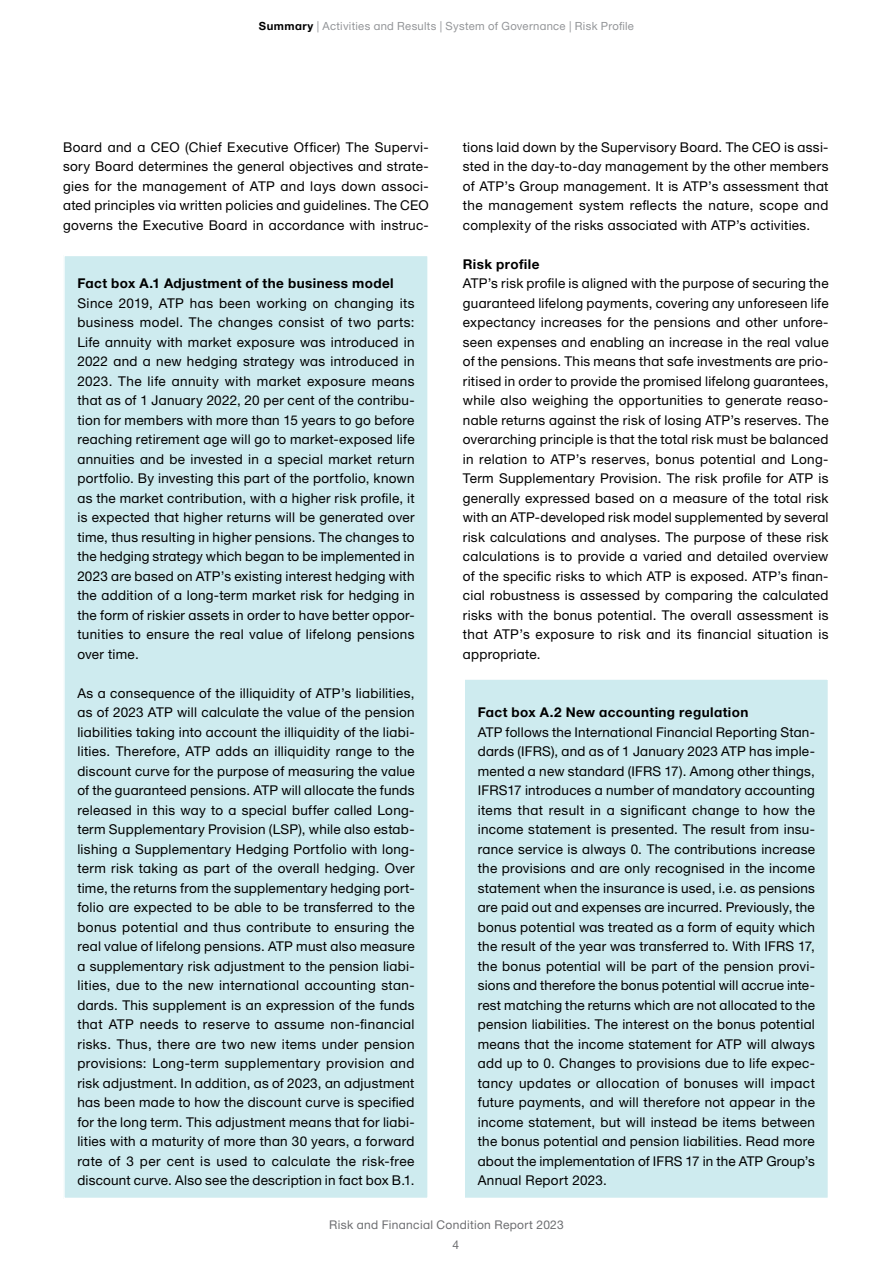
<style>
.page{position:relative;width:893px;height:1263px;background:#fff}
.page>*{position:absolute;margin:0;border:0;box-sizing:border-box;transform-origin:0 0}
.Brødtekst{font:13.5px/19.5px "Helvetica Neue ATP Body";letter-spacing:.02em;color:#000;text-align:justify}
.Brødtekst-2{font:700 13.5px "Helvetica Neue ATP Body";letter-spacing:.03em;color:#000}
.t1{font:12px "Helvetica Neue ATP Body";letter-spacing:.025em;color:#6d6e71}
.t2{font:11.25px "Helvetica Neue ATP Body";letter-spacing:.025em;color:#939598}
.s1{font-weight:700;color:#000}
</style>
<div class="page">
<div style="left:64px;top:255px;width:364px;height:943px;background:#ceebef"></div>
<div style="left:63px;top:255px;width:366px;height:944px;border:2px solid #fff"></div>
<div style="left:464px;top:679px;width:364px;height:519px;background:#ceebef"></div>
<div style="left:463px;top:678px;width:366px;height:521px;border:2px solid #fff"></div>
<p class="t2" style="left:259px;top:20px;width:376px"><span class="s1">Summary</span> | Activities and Results | System of Governance | Risk Profile</p>
<p class="Brødtekst" style="left:63px;top:137px;width:367px">Board and a CEO (Chief Executive Officer) The Supervi&shy;sory Board determines the general objectives and strate&shy;gies for the management of ATP and lays down associ&shy;ated principles via written policies and guidelines. The CEO governs the Executive Board in accordance with instruc-</p>
<p class="Brødtekst" style="left:463px;top:137px;width:367px">tions laid down by the Supervisory Board. The CEO is assi&shy;sted in the day-to-day management by the other members of ATP’s Group management. It is ATP’s assessment that the management system reflects the nature, scope and complexity of the risks associated with ATP’s activities.</p>
<p class="Brødtekst-2" style="left:463px;top:255px;width:78px">Risk profile</p>
<p class="Brødtekst" style="left:463px;top:273px;width:367px">ATP’s risk profile is aligned with the purpose of securing the guaranteed lifelong payments, covering any unforeseen life expectancy increases for the pensions and other unfore&shy;seen expenses and enabling an increase in the real value of the pensions. This means that safe investments are prio&shy;ritised in order to provide the promised lifelong guarantees, while also weighing the opportunities to generate reaso&shy;nable returns against the risk of losing ATP’s reserves. The overarching principle is that the total risk must be balanced in relation to ATP’s reserves, bonus potential and Long-Term Supplementary Provision. The risk profile for ATP is generally expressed based on a measure of the total risk with an ATP-developed risk model supplemented by several risk calculations and analyses. The purpose of these risk calculations is to provide a varied and detailed overview of the specific risks to which ATP is exposed. ATP’s finan&shy;cial robustness is assessed by comparing the calculated risks with the bonus potential. The overall assessment is that ATP’s exposure to risk and its financial situation is appropriate.</p>
<p class="Brødtekst-2" style="left:77px;top:275px;width:318px">Fact box A.1 Adjustment of the business model</p>
<p class="Brødtekst" style="left:77px;top:293px;width:339px">Since 2019, ATP has been working on changing its business model. The changes consist of two parts:<br>Life annuity with market exposure was introduced in 2022 and a new hedging strategy was introduced in 2023. The life annuity with market exposure means that as of 1 January 2022, 20 per cent of the contribu&shy;tion for members with more than 15 years to go before reaching retirement age will go to market-exposed life annuities and be invested in a special market return portfolio. By investing this part of the portfolio, known as the market contribution, with a higher risk profile, it is expected that higher returns will be generated over time, thus resulting in higher pensions. The changes to the hedging strategy which began to be implemented in 2023 are based on ATP’s existing interest hedging with the addition of a long-term market risk for hedging in the form of riskier assets in order to have better oppor&shy;tunities to ensure the real value of lifelong pensions over time.</p>
<p class="Brødtekst" style="left:77px;top:683px;width:339px">As a consequence of the illiquidity of ATP’s liabilities, as of 2023 ATP will calculate the value of the pension liabilities taking into account the illiquidity of the liabi&shy;lities. Therefore, ATP adds an illiquidity range to the discount curve for the purpose of measuring the value of the guaranteed pensions. ATP will allocate the funds released in this way to a special buffer called Long&shy;term Supplementary Provision (LSP), while also estab&shy;lishing a Supplementary Hedging Portfolio with long&shy;term risk taking as part of the overall hedging. Over time, the returns from the supplementary hedging port&shy;folio are expected to be able to be transferred to the bonus potential and thus contribute to ensuring the real value of lifelong pensions. ATP must also measure a supplementary risk adjustment to the pension liabi&shy;lities, due to the new international accounting stan&shy;dards. This supplement is an expression of the funds that ATP needs to reserve to assume non-financial risks. Thus, there are two new items under pension provisions: Long-term supplementary provision and risk adjustment. In addition, as of 2023, an adjustment has been made to how the discount curve is specified for the long term. This adjustment means that for liabi&shy;lities with a maturity of more than 30 years, a forward rate of 3 per cent is used to calculate the risk-free discount curve. Also see the description in fact box B.1.</p>
<p class="Brødtekst-2" style="left:478px;top:704px;width:272px">Fact box A.2 New accounting regulation</p>
<p class="Brødtekst" style="left:478px;top:722px;width:339px">ATP follows the International Financial Reporting Stan&shy;dards (IFRS), and as of 1 January 2023 ATP has imple&shy;mented a new standard (IFRS 17). Among other things, IFRS17 introduces a number of mandatory accounting items that result in a significant change to how the income statement is presented. The result from insu&shy;rance service is always 0. The contributions increase the provisions and are only recognised in the income statement when the insurance is used, i.e. as pensions are paid out and expenses are incurred. Previously, the bonus potential was treated as a form of equity which the result of the year was transferred to. With IFRS 17, the bonus potential will be part of the pension provi&shy;sions and therefore the bonus potential will accrue inte&shy;rest matching the returns which are not allocated to the pension liabilities. The interest on the bonus potential means that the income statement for ATP will always add up to 0. Changes to provisions due to life expec&shy;tancy updates or allocation of bonuses will impact future payments, and will therefore not appear in the income statement, but will instead be items between the bonus potential and pension liabilities. Read more about the implementation of IFRS 17 in the ATP Group’s Annual Report 2023.</p>
<p class="t1" style="left:329px;top:1218px;width:236px">Risk and Financial Condition Report 2023</p>
<p class="t1" style="left:452px;top:1238px;width:8px">4</p>
</div>
